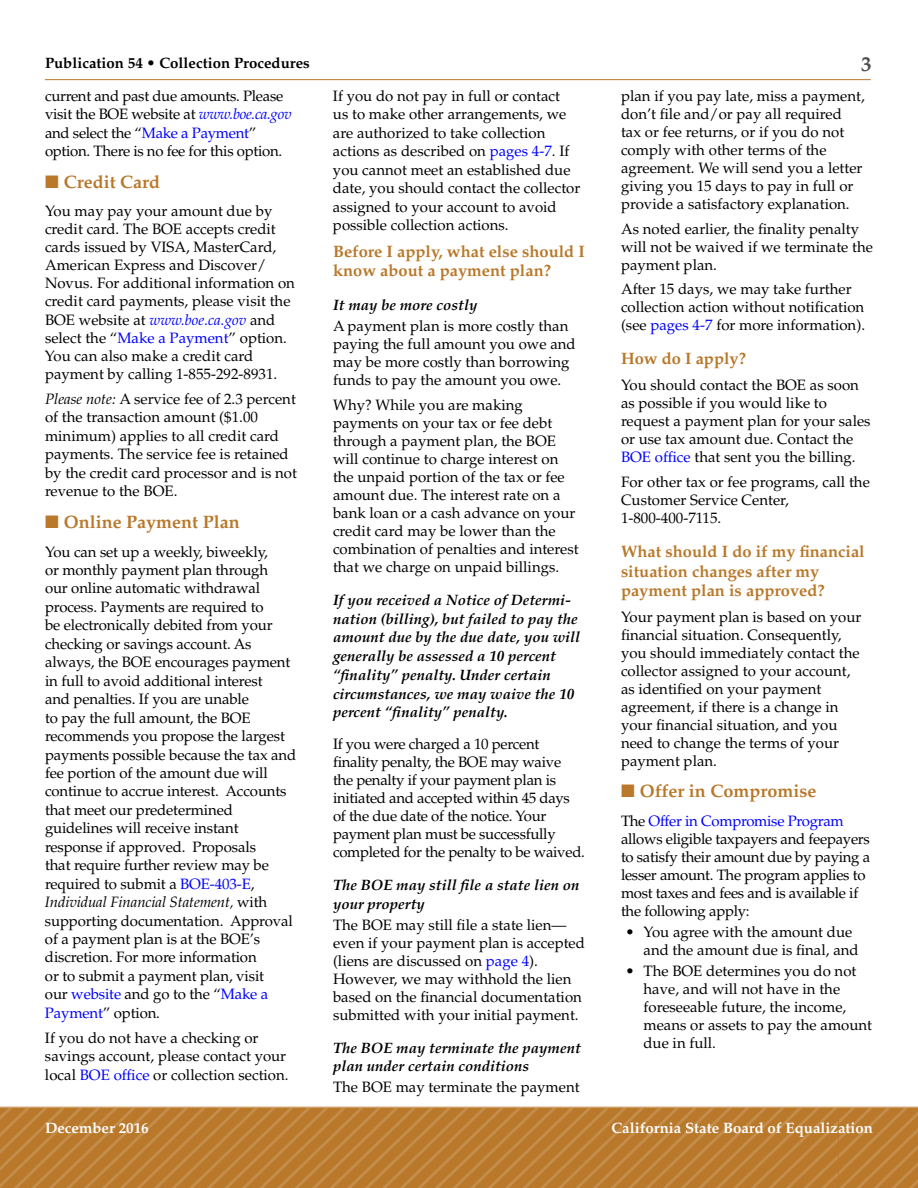
<style>
.page{position:relative;width:918px;height:1188px;background:#fff}
.page>*{position:absolute;margin:0;border:0;box-sizing:border-box;transform-origin:0 0}
.t1{font:700 21px "Palatino LT Std";color:#4d4d4f}
.Heading_1{font:700 18px "Palatino LT Std";color:#b9782a}
.Heading_2{font:700 16.5px/19.8px "Palatino LT Std";color:#b9782a}
.Body_Text{font:15px/18px "Palatino LT Std";color:#000}
.Body_Text-2{font:15px/18px "Palatino LT Std";letter-spacing:-.02em;color:#000}
.Heading_3{font:italic 700 15px/18.8px "Palatino LT Std";color:#000}
.Par_Before_H__Indent{font:15px/18px "Palatino LT Std";letter-spacing:-.02em;color:#000}
.HangIndentLast{font:15px/18px "Palatino LT Std";color:#000}
.Hanging_Indent{font:15px/18px "Palatino LT Std";color:#000}
.t2{font:700 15px "Palatino LT Std";color:#fff}
.t3{font:700 15px "Palatino LT Std";color:#000}
.s1{font-style:italic;color:#00f}
.s2{color:#00f}
.s3{font-style:italic}
</style>
<div class="page">
<hr style="left:0;top:1107px;width:918px;height:1px;background:#b9782a">
<svg style="left:824px;top:1108px;width:94px;height:80px;background:#bb7c31"></svg>
<svg style="left:785px;top:1108px;width:39px;height:80px;background:#bb7c31"></svg>
<svg style="left:206px;top:1108px;width:579px;height:80px;background:#bb7c31"></svg>
<svg style="left:0;top:1108px;width:206px;height:80px;background:#bb7c31"></svg>
<hr style="left:45px;top:79px;width:826px;height:1px;background:#b9782a">
<p class="t3" style="left:45px;top:54px;width:266px">Publication 54 • Collection Procedures</p>
<p class="t1" style="left:861px;top:52px;width:12px">3</p>
<p class="Body_Text-2" style="left:45px;top:87px;width:248px;line-height:18.5px">current and past due amounts. Please visit the BOE website at <span class="s1">www.boe.ca.gov </span>and select the “<span class="s2">Make a Payment</span>” option. There is no fee for this option.</p>
<p class="Heading_1" style="left:45px;top:171px;width:117px">■ Credit Card</p>
<p class="Body_Text" style="left:45px;top:202px;width:252px">You may pay your amount due by credit card. The BOE accepts credit cards issued by VISA, MasterCard, American Express and Discover/ Novus. For additional information on credit card payments, please visit the BOE website at <span class="s1">www.boe.ca.gov</span> and select the “<span class="s2">Make a Payment</span>” option.<br>You can also make a credit card payment by calling 1-855-292-8931.</p>
<p class="Body_Text" style="left:45px;top:390px;width:254px;line-height:18.5px"><span class="s3">Please note:</span> A service fee of 2.3 percent of the transaction amount ($1.00 minimum) applies to all credit card payments. The service fee is retained by the credit card processor and is not revenue to the BOE.</p>
<p class="Heading_1" style="left:45px;top:511px;width:196px">■ Online Payment Plan</p>
<p class="Body_Text" style="left:45px;top:543px;width:253px;line-height:18.5px">You can set up a weekly, biweekly,<br>or monthly payment plan through<br>our online automatic withdrawal process. Payments are required to<br>be electronically debited from your checking or savings account. As always, the BOE encourages payment in full to avoid additional interest<br>and penalties. If you are unable<br>to pay the full amount, the BOE recommends you propose the largest payments possible because the tax and fee portion of the amount due will continue to accrue interest. Accounts that meet our predetermined guidelines will receive instant response if approved. Proposals<br>that require further review may be required to submit a <span class="s2">BOE-403-E</span>, <span class="s3">Individual Financial Statement,</span> with supporting documentation. Approval of a payment plan is at the BOE’s discretion. For more information<br>or to submit a payment plan, visit<br>our <span class="s2">website</span> and go to the “<span class="s2">Make a Payment</span>” option.</p>
<p class="Body_Text" style="left:45px;top:1029px;width:245px;line-height:18.5px">If you do not have a checking or savings account, please contact your local <span class="s2">BOE office</span> or collection section.</p>
<p class="Body_Text" style="left:621px;top:87px;width:245px">plan if you pay late, miss a payment, don’t file and/or pay all required tax or fee returns, or if you do not comply with other terms of the agreement. We will send you a letter giving you 15 days to pay in full or provide a satisfactory explanation.</p>
<p class="Body_Text" style="left:621px;top:220px;width:254px">As noted earlier, the finality penalty will not be waived if we terminate the payment plan.</p>
<p class="Body_Text" style="left:621px;top:281px;width:246px">After 15 days, we may take further collection action without notification (see <span class="s2">pages 4-7</span> for more information).</p>
<p class="Heading_2" style="left:621px;top:349px;width:127px">How do I apply?</p>
<p class="Body_Text" style="left:621px;top:376px;width:251px">You should contact the BOE as soon as possible if you would like to request a payment plan for your sales or use tax amount due. Contact the <span class="s2">BOE office</span> that sent you the billing.</p>
<p class="Body_Text" style="left:621px;top:473px;width:250px">For other tax or fee programs, call the<br>Customer Service Center,<br>1-800-400-7115.</p>
<p class="Heading_2" style="left:621px;top:541px;width:245px">What should I do if my financial situation changes after my payment plan is approved?</p>
<p class="Body_Text" style="left:621px;top:608px;width:242px">Your payment plan is based on your financial situation. Consequently, you should immediately contact the collector assigned to your account, as identified on your payment agreement, if there is a change in your financial situation, and you need to change the terms of your payment plan.</p>
<p class="Heading_1" style="left:621px;top:781px;width:197px">■ Offer in Compromise</p>
<p class="Par_Before_H__Indent" style="left:621px;top:812px;width:251px">The <span class="s2">Offer in Compromise Program </span>allows eligible taxpayers and feepayers to satisfy their amount due by paying a lesser amount. The program applies to most taxes and fees and is available if the following apply:</p>
<p class="Hanging_Indent" style="left:644px;top:923px;width:217px;text-indent:-18px">• You agree with the amount due and the amount due is final, and</p>
<p class="HangIndentLast" style="left:644px;top:962px;width:230px;text-indent:-18px">• The BOE determines you do not have, and will not have in the foreseeable future, the income, means or assets to pay the amount due in full.</p>
<p class="Body_Text" style="left:333px;top:87px;width:249px;line-height:18.5px">If you do not pay in full or contact<br>us to make other arrangements, we are authorized to take collection actions as described on <span class="s2">pages 4-7</span>. If you cannot meet an established due date, you should contact the collector assigned to your account to avoid possible collection actions.</p>
<p class="Heading_2" style="left:333px;top:241px;width:253px">Before I apply, what else should I know about a payment plan?</p>
<p class="Heading_3" style="left:333px;top:296px;width:146px">It may be more costly</p>
<p class="Body_Text" style="left:333px;top:317px;width:244px">A payment plan is more costly than paying the full amount you owe and may be more costly than borrowing funds to pay the amount you owe.</p>
<p class="Body_Text" style="left:333px;top:396px;width:247px">Why? While you are making payments on your tax or fee debt through a payment plan, the BOE will continue to charge interest on the unpaid portion of the tax or fee amount due. The interest rate on a bank loan or a cash advance on your credit card may be lower than the combination of penalties and interest that we charge on unpaid billings.</p>
<p class="Heading_3" style="left:333px;top:591px;width:249px">If you received a Notice of Determi&shy;nation (billing), but failed to pay the amount due by the due date, you will generally be assessed a 10 percent “finality” penalty. Under certain circumstances, we may waive the 10 percent “finality” penalty.</p>
<p class="Body_Text-2" style="left:333px;top:735px;width:253px">If you were charged a 10 percent finality penalty, the BOE may waive the penalty if your payment plan is initiated and accepted within 45 days of the due date of the notice. Your payment plan must be successfully completed for the penalty to be waived.</p>
<p class="Heading_3" style="left:333px;top:876px;width:248px">The BOE may still file a state lien on your property</p>
<p class="Body_Text" style="left:333px;top:916px;width:253px">The BOE may still file a state lien— even if your payment plan is accepted (liens are discussed on <span class="s2">page 4</span>).<br>However, we may withhold the lien based on the financial documentation submitted with your initial payment.</p>
<p class="Heading_3" style="left:333px;top:1038px;width:249px">The BOE may terminate the payment plan under certain conditions</p>
<p class="Body_Text" style="left:333px;top:1079px;width:248px">The BOE may terminate the payment</p>
<p class="t2" style="left:45px;top:1119px;width:105px">December 2016</p>
<p class="t2" style="left:611px;top:1119px;width:263px">California State Board of Equalization</p>
</div>
